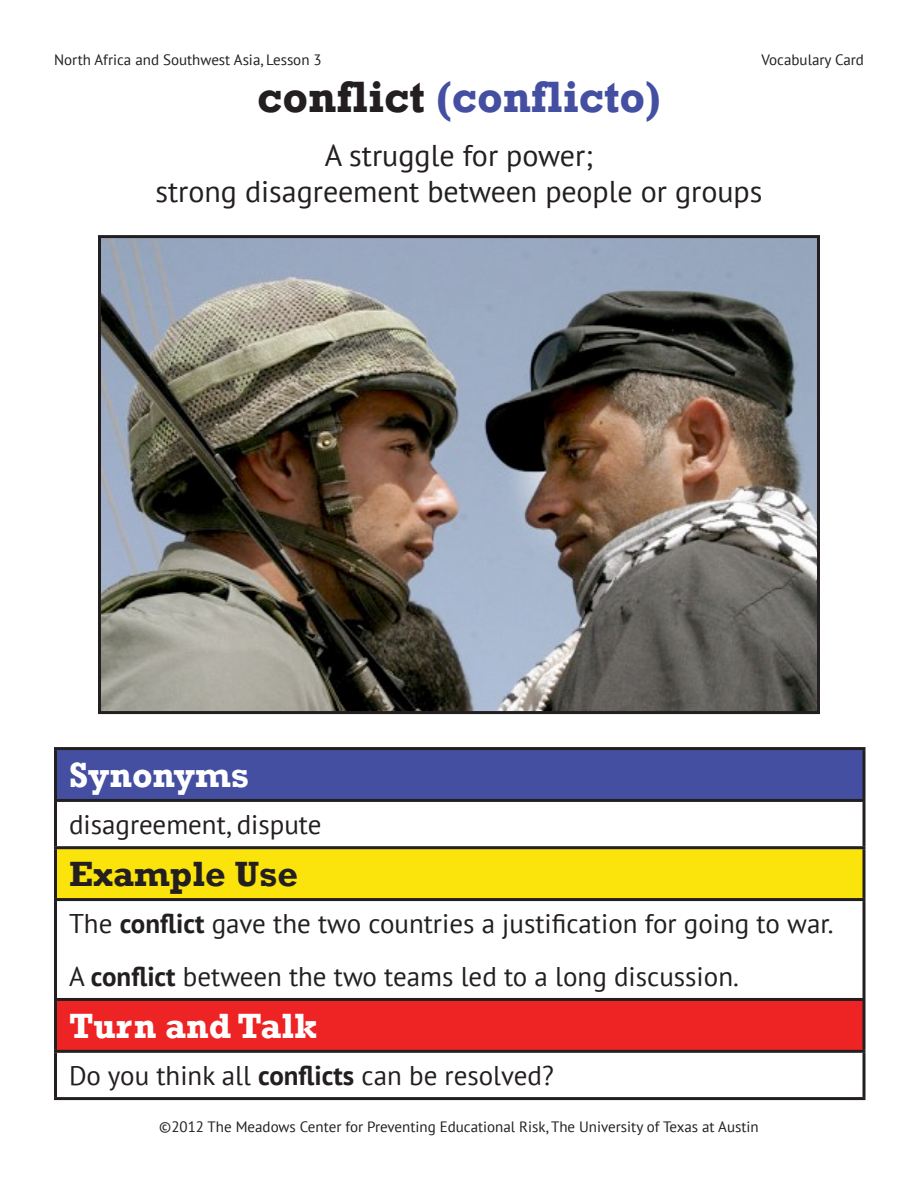
<style>
.page{position:relative;width:918px;height:1188px;background:#fff}
.page>*{position:absolute;margin:0;border:0;box-sizing:border-box;transform-origin:0 0}
.Vocab_Word{font:700 45px "Rockwell";color:#444fa1}
.Vocab_Hed{font:700 36px "Rockwell";color:#fff}
.Vocab_Hed-2{font:700 36px "Rockwell";color:#231f20}
.Vocab_Definition{font:30px/36px "PT Sans";color:#231f20;text-align:center}
.Vocab_Text{font:27px "PT Sans";color:#231f20}
.t1{font:15px "PT Sans";color:#231f20}
.s1{color:#231f20}
.s2{font-weight:700}
</style>
<div class="page">
<img style="left:102px;top:239px;width:714px;height:471px">
<div style="left:98px;top:235px;width:722px;height:479px;border:3px solid #231f20"></div>
<div style="left:56px;top:749px;width:808px;height:51px;background:#444fa1"></div>
<div style="left:56px;top:848px;width:808px;height:52px;background:#fbe30c"></div>
<div style="left:56px;top:999px;width:808px;height:52px;background:#ee2323"></div>
<hr style="left:54px;top:747px;width:812px;height:3px;background:#231f20">
<hr style="left:54px;top:750px;width:3px;height:49px;background:#231f20">
<svg style="left:862px;top:750px;width:4px;height:49px"></svg>
<hr style="left:54px;top:849px;width:3px;height:49px;background:#231f20">
<svg style="left:862px;top:849px;width:4px;height:49px"></svg>
<hr style="left:54px;top:1001px;width:3px;height:49px;background:#231f20">
<svg style="left:862px;top:1001px;width:4px;height:49px"></svg>
<hr style="left:54px;top:799px;width:812px;height:3px;background:#231f20">
<hr style="left:54px;top:802px;width:3px;height:44px;background:#231f20">
<svg style="left:862px;top:802px;width:4px;height:44px"></svg>
<hr style="left:54px;top:846px;width:812px;height:3px;background:#231f20">
<hr style="left:54px;top:898px;width:812px;height:3px;background:#231f20">
<hr style="left:54px;top:901px;width:3px;height:97px;background:#231f20">
<svg style="left:862px;top:901px;width:4px;height:97px"></svg>
<hr style="left:54px;top:998px;width:812px;height:3px;background:#231f20">
<hr style="left:54px;top:1050px;width:812px;height:3px;background:#231f20">
<hr style="left:54px;top:1053px;width:3px;height:44px;background:#231f20">
<svg style="left:862px;top:1053px;width:4px;height:44px"></svg>
<hr style="left:54px;top:1097px;width:812px;height:3px;background:#231f20">
<p class="t1" style="left:54px;top:50px;width:269px">North Africa and Southwest Asia, Lesson 3</p>
<p class="t1" style="left:762px;top:50px;width:104px">Vocabulary Card</p>
<p class="Vocab_Word" style="left:257px;top:70px;width:405px"><span class="s1">conflict</span> (conflicto)</p>
<p class="Vocab_Definition" style="left:155px;top:137px;width:609px">A struggle for power;<br>strong disagreement between people or groups</p>
<p class="Vocab_Hed" style="left:69px;top:753px;width:182px">Synonyms</p>
<p class="Vocab_Text" style="left:69px;top:807px;width:254px">disagreement, dispute</p>
<p class="Vocab_Hed-2" style="left:69px;top:852px;width:231px">Example Use</p>
<p class="Vocab_Text" style="left:69px;top:906px;width:766px">The <span class="s2">conflict</span> gave the two countries a justification for going to war.</p>
<p class="Vocab_Text" style="left:69px;top:959px;width:671px">A <span class="s2">conflict</span> between the two teams led to a long discussion.</p>
<p class="Vocab_Hed" style="left:69px;top:1004px;width:250px">Turn and Talk</p>
<p class="Vocab_Text" style="left:69px;top:1058px;width:486px">Do you think all <span class="s2">conflicts</span> can be resolved?</p>
<p class="t1" style="left:159px;top:1117px;width:601px">©2012 The Meadows Center for Preventing Educational Risk, The University of Texas at Austin</p>
</div>
